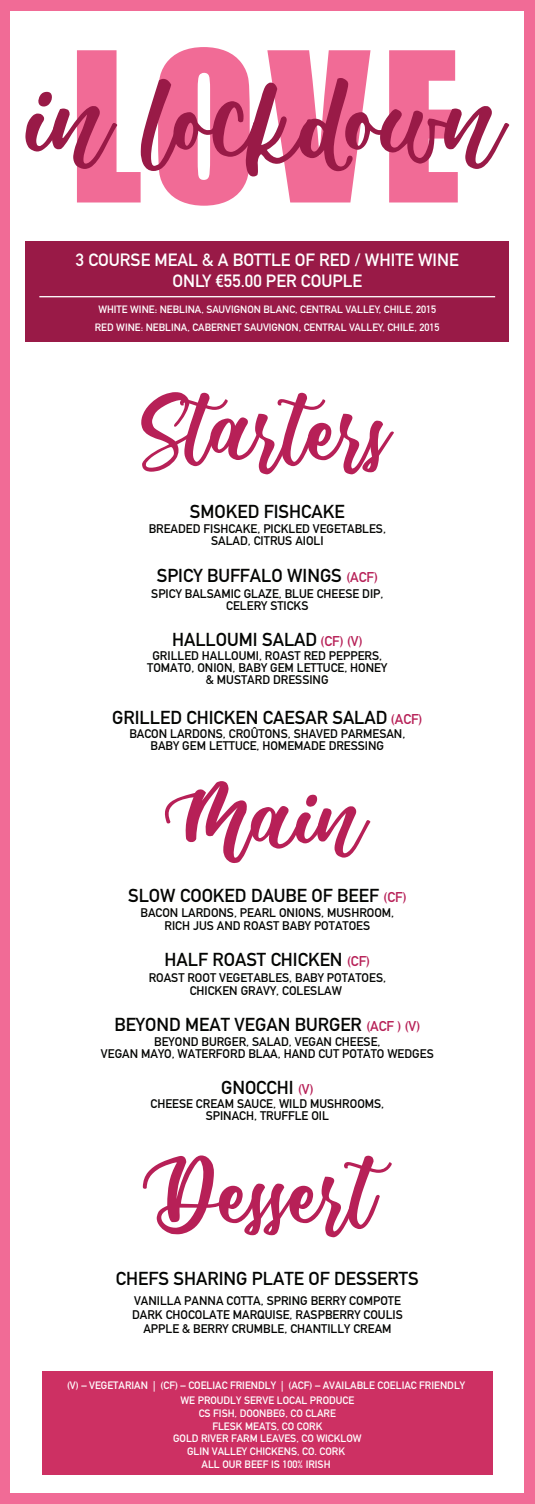
<style>
.page{position:relative;width:535px;height:1504px;background:#fff}
.page>*{position:absolute;margin:0;border:0;box-sizing:border-box;transform-origin:0 0}
.t1{font:139.47px "Menthari";color:#991a47}
.t2{font:113.75px "Menthari";color:#b72057}
.t3{font:18.55px "DIN Mittelschrift Std";color:#040503}
.t4{font:17.5px/21px "DIN Mittelschrift Std";color:#fff;text-align:center}
.t5{font:12.25px/12.2px "DIN Mittelschrift Std";color:#040503;text-align:center}
.t6{font:10.5px/12.8px "DIN Mittelschrift Std";color:#fff;text-align:center}
.s1{font-size:14px;color:#b72057}
</style>
<div class="page">
<div style="left:0;top:0;width:534px;height:1503px;background:#f16b96"></div>
<div style="left:11px;top:11px;width:513px;height:1481px;background:#fff"></div>
<div style="left:25px;top:240px;width:484px;height:101px;background:#991a47"></div>
<div style="left:42px;top:1370px;width:450px;height:104px;background:#cd3063"></div>
<svg style="left:77px;top:50px;width:64px;height:152px"></svg>
<svg style="left:158px;top:47px;width:92px;height:159px"></svg>
<svg style="left:267px;top:50px;width:103px;height:152px"></svg>
<svg style="left:389px;top:50px;width:68px;height:152px"></svg>
<hr style="left:39px;top:296px;width:456px;height:1px;background:#fff">
<h1 class="t1" style="left:27px;top:38px;width:477px">in lockdown</h1>
<h3 class="t4" style="left:76px;top:249px;width:384px">3 COURSE MEAL &amp; A BOTTLE OF RED / WHITE WINE<br>ONLY €55.00 PER COUPLE</h3>
<p class="t6" style="left:95px;top:301px;width:346px;line-height:17.5px">WHITE WINE: NEBLINA, SAUVIGNON BLANC, CENTRAL VALLEY, CHILE, 2015<br>RED WINE: NEBLINA, CABERNET SAUVIGNON, CENTRAL VALLEY, CHILE, 2015</p>
<h2 class="t2" style="left:141px;top:362px;width:250px">Starters</h2>
<h3 class="t3" style="left:190px;top:500px;width:156px">SMOKED FISHCAKE</h3>
<p class="t5" style="left:149px;top:522px;width:239px">BREADED FISHCAKE, PICKLED VEGETABLES,<br>SALAD, CITRUS AIOLI</p>
<h3 class="t3" style="left:157px;top:564px;width:223px">SPICY BUFFALO WINGS <span class="s1">(ACF)</span></h3>
<p class="t5" style="left:151px;top:587px;width:234px">SPICY BALSAMIC GLAZE, BLUE CHEESE DIP,<br>CELERY STICKS</p>
<h3 class="t3" style="left:172px;top:628px;width:192px">HALLOUMI SALAD <span class="s1">(CF) (V)</span></h3>
<p class="t5" style="left:147px;top:649px;width:241px">GRILLED HALLOUMI, ROAST RED PEPPERS,<br>TOMATO, ONION, BABY GEM LETTUCE, HONEY &amp; MUSTARD DRESSING</p>
<h3 class="t3" style="left:112px;top:706px;width:312px">GRILLED CHICKEN CAESAR SALAD <span class="s1">(ACF)</span></h3>
<p class="t5" style="left:129px;top:727px;width:277px">BACON LARDONS, CROÛTONS, SHAVED PARMESAN,<br>BABY GEM LETTUCE, HOMEMADE DRESSING</p>
<h2 class="t2" style="left:164px;top:751px;width:202px">Main</h2>
<h3 class="t3" style="left:128px;top:885px;width:280px">SLOW COOKED DAUBE OF BEEF <span class="s1">(CF)</span></h3>
<p class="t5" style="left:140px;top:906px;width:255px">BACON LARDONS, PEARL ONIONS, MUSHROOM,<br>RICH JUS AND ROAST BABY POTATOES</p>
<h3 class="t3" style="left:164px;top:948px;width:207px">HALF ROAST CHICKEN <span class="s1">(CF)</span></h3>
<p class="t5" style="left:149px;top:971px;width:239px">ROAST ROOT VEGETABLES, BABY POTATOES,<br>CHICKEN GRAVY, COLESLAW</p>
<h3 class="t3" style="left:114px;top:1013px;width:307px">BEYOND MEAT VEGAN BURGER <span class="s1">(ACF ) (V)</span></h3>
<p class="t5" style="left:101px;top:1035px;width:334px">BEYOND BURGER, SALAD, VEGAN CHEESE,<br>VEGAN MAYO, WATERFORD BLAA, HAND CUT POTATO WEDGES</p>
<h3 class="t3" style="left:221px;top:1076px;width:94px">GNOCCHI <span class="s1">(V)</span></h3>
<p class="t5" style="left:150px;top:1097px;width:235px">CHEESE CREAM SAUCE, WILD MUSHROOMS,<br>SPINACH, TRUFFLE OIL</p>
<h2 class="t2" style="left:144px;top:1125px;width:233px">Dessert</h2>
<h3 class="t3" style="left:116px;top:1267px;width:304px">CHEFS SHARING PLATE OF DESSERTS</h3>
<p class="t5" style="left:132px;top:1293px;width:272px;line-height:14px">VANILLA PANNA COTTA, SPRING BERRY COMPOTE<br>DARK CHOCOLATE MARQUISE, RASPBERRY COULIS<br>APPLE &amp; BERRY CRUMBLE, CHANTILLY CREAM</p>
<p class="t6" style="left:67px;top:1377px;width:399px;line-height:15.2px">(V) – VEGETARIAN | (CF) – COELIAC FRIENDLY | (ACF) – AVAILABLE COELIAC FRIENDLY<br>WE PROUDLY SERVE LOCAL PRODUCE</p>
<p class="t6" style="left:173px;top:1406px;width:190px">CS FISH, DOONBEG, CO CLARE<br>FLESK MEATS, CO CORK<br>GOLD RIVER FARM LEAVES, CO WICKLOW<br>GLIN VALLEY CHICKENS, CO. CORK<br>ALL OUR BEEF IS 100% IRISH</p>
</div>
